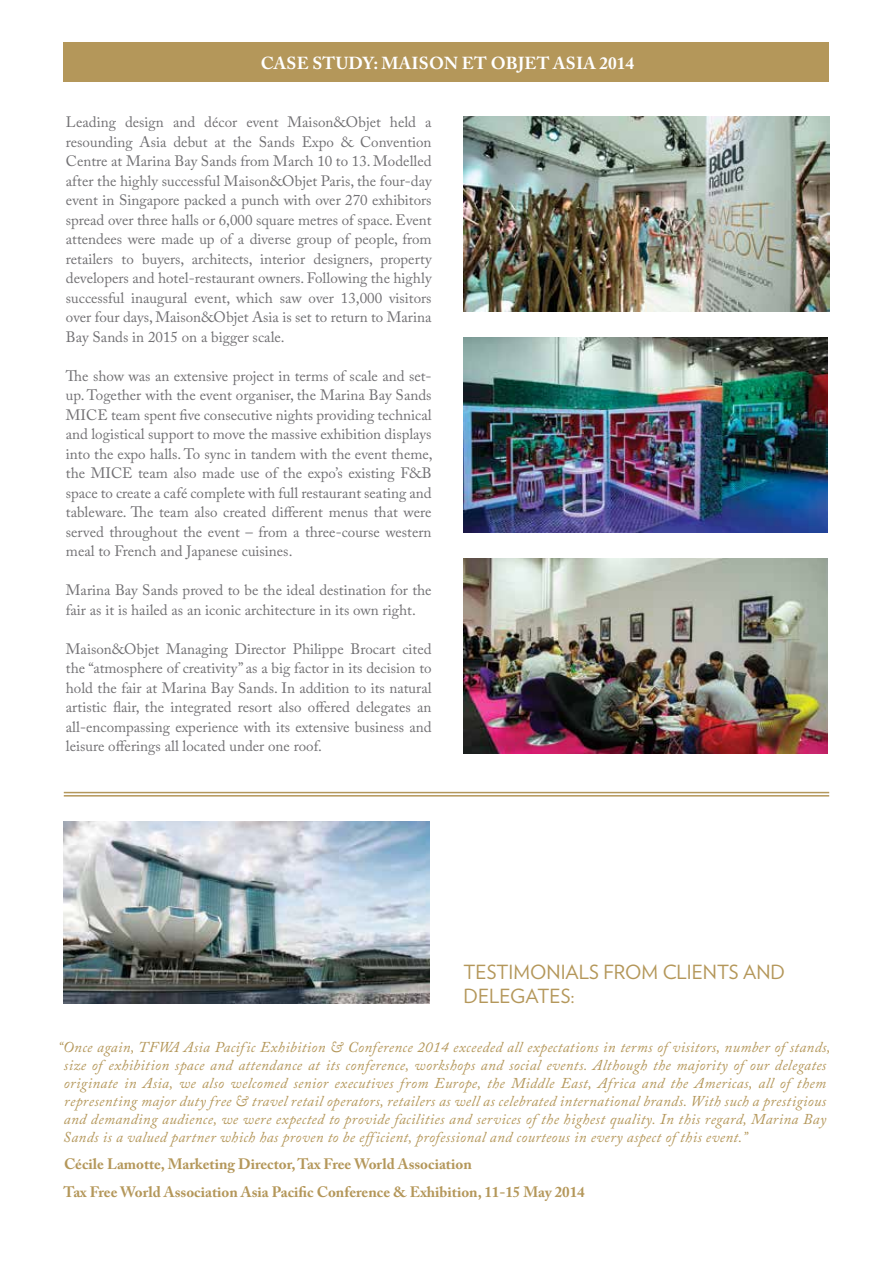
<style>
.page{position:relative;width:893px;height:1263px;background:#fff}
.page>*{position:absolute;margin:0;border:0;box-sizing:border-box;transform-origin:0 0}
.t1{font:19.5px/23.4px "Verlag";color:#b4975a}
.t2{font:700 17.25px "Adobe Caslon Pro";letter-spacing:.015em;color:#fff}
.t3{font:15px/19.5px "Adobe Caslon Pro";color:#717073;text-align:justify}
.t4{font:italic 15px/18px "Adobe Caslon Pro";letter-spacing:.025em;color:#b4975a}
.t5{font:700 15px/27.3px "Adobe Caslon Pro";color:#b4975a}
</style>
<div class="page">
<hr style="left:64px;top:792px;width:765px;height:1px;background:#b4975a">
<hr style="left:64px;top:795px;width:765px;height:1px;background:#b4975a">
<img style="left:64px;top:821px;width:365px;height:182px">
<div style="left:64px;top:43px;width:765px;height:39px;background:#b4975a"></div>
<img style="left:463px;top:116px;width:366px;height:196px">
<img style="left:463px;top:337px;width:365px;height:196px">
<img style="left:463px;top:558px;width:365px;height:196px">
<p class="t2" style="left:261px;top:53px;width:375px">CASE STUDY: MAISON ET OBJET ASIA 2014</p>
<p class="t3" style="left:66px;top:112px;width:367px">Leading design and décor event Maison&amp;Objet held a resounding Asia debut at the Sands Expo &amp; Convention Centre at Marina Bay Sands from March 10 to 13. Modelled after the highly successful Maison&amp;Objet Paris, the four-day event in Singapore packed a punch with over 270 exhibitors spread over three halls or 6,000 square metres of space. Event attendees were made up of a diverse group of people, from retailers to buyers, architects, interior designers, property developers and hotel-restaurant owners. Following the highly successful inaugural event, which saw over 13,000 visitors over four days, Maison&amp;Objet Asia is set to return to Marina Bay Sands in 2015 on a bigger scale.</p>
<p class="t3" style="left:66px;top:366px;width:368px">The show was an extensive project in terms of scale and set&shy;up. Together with the event organiser, the Marina Bay Sands MICE team spent five consecutive nights providing technical and logistical support to move the massive exhibition displays into the expo halls. To sync in tandem with the event theme, the MICE team also made use of the expo’s existing F&amp;B space to create a café complete with full restaurant seating and tableware. The team also created different menus that were served throughout the event – from a three-course western meal to French and Japanese cuisines.</p>
<p class="t3" style="left:66px;top:580px;width:367px">Marina Bay Sands proved to be the ideal destination for the fair as it is hailed as an iconic architecture in its own right.</p>
<p class="t3" style="left:66px;top:639px;width:367px">Maison&amp;Objet Managing Director Philippe Brocart cited the “atmosphere of creativity” as a big factor in its decision to hold the fair at Marina Bay Sands. In addition to its natural artistic flair, the integrated resort also offered delegates an all-encompassing experience with its extensive business and leisure offerings all located under one roof.</p>
<h1 class="t1" style="left:463px;top:959px;width:323px">TESTIMONIALS FROM CLIENTS AND<br>DELEGATES:</h1>
<p class="t4" style="left:63px;top:1038px;width:769px;text-indent:-6px">“Once again, TFWA Asia Pacific Exhibition &amp; Conference 2014 exceeded all expectations in terms of visitors, number of stands, size of exhibition space and attendance at its conference, workshops and social events. Although the majority of our delegates originate in Asia, we also welcomed senior executives from Europe, the Middle East, Africa and the Americas, all of them representing major duty free &amp; travel retail operators, retailers as well as celebrated international brands. With such a prestigious and demanding audience, we were expected to provide facilities and services of the highest quality. In this regard, Marina Bay Sands is a valued partner which has proven to be efficient, professional and courteous in every aspect of this event.”</p>
<p class="t5" style="left:64px;top:1150px;width:523px">Cécile Lamotte, Marketing Director, Tax Free World Association<br>Tax Free World Association Asia Pacific Conference &amp; Exhibition, 11-15 May 2014</p>
</div>
